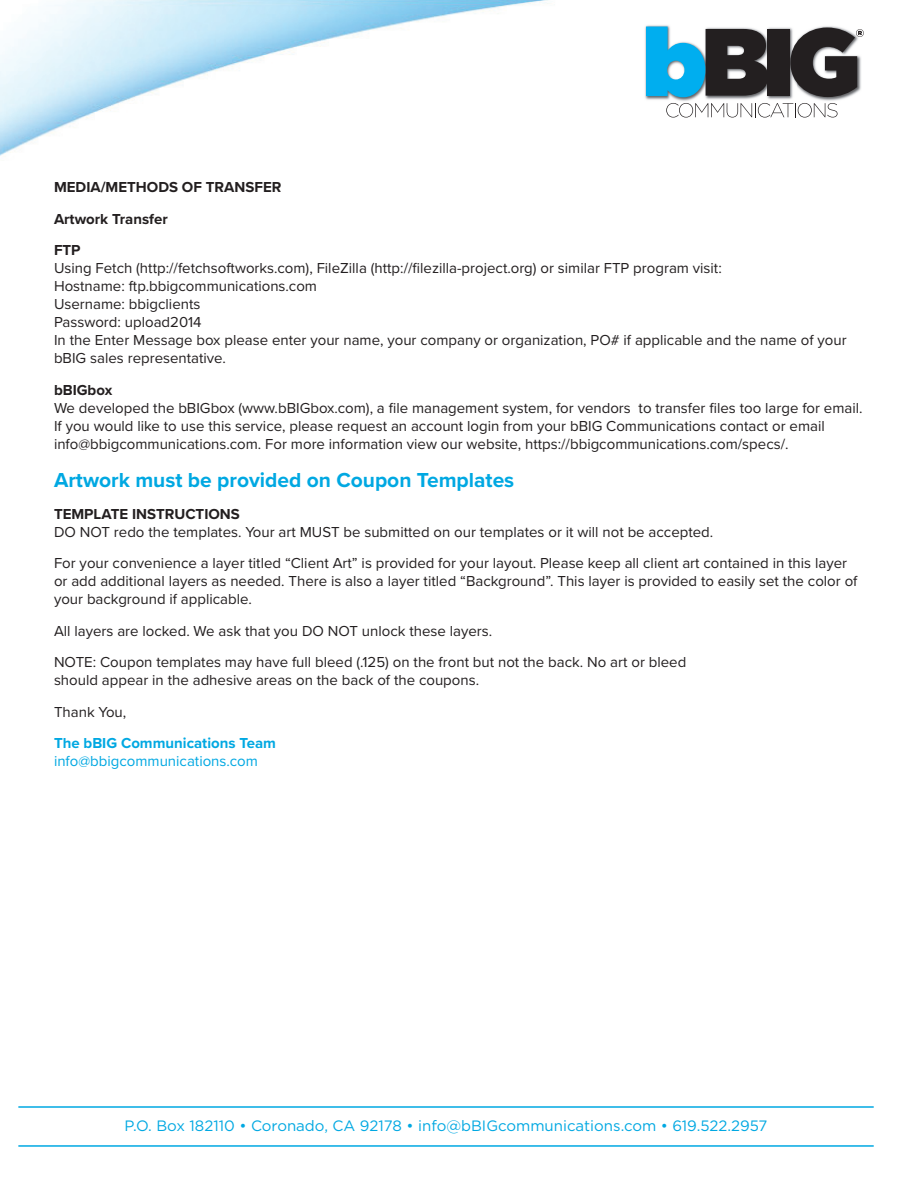
<style>
.page{position:relative;width:918px;height:1188px;background:#fff}
.page>*{position:absolute;margin:0;border:0;box-sizing:border-box;transform-origin:0 0}
.t1{font:700 21px "Proxima Nova";color:#00a8e2}
.Text{font:15px/18px "Proxima Nova";color:#231f20}
.t2{font:15px "Gotham";color:#00a8e2}
.Sub-head{font:700 15px "Proxima Nova";color:#231f20}
.Text-2{font:15px "Proxima Nova";color:#00a8e2}
.Text-3{font:700 15px "Proxima Nova";color:#00a8e2}
</style>
<div class="page">
<img style="left:0;top:0;width:548px;height:156px">
<img style="left:645px;top:25px;width:203px;height:76px">
<div style="left:767px;top:29px;width:23px;height:67px;background:#231f20"></div>
<svg style="left:646px;top:27px;width:122px;height:70px;background:#427e95"></svg>
<svg style="left:666px;top:103px;width:172px;height:15px"></svg>
<svg style="left:790px;top:28px;width:74px;height:69px"></svg>
<hr style="left:18px;top:1106px;width:856px;height:2px;background:#00a8e2">
<hr style="left:18px;top:1145px;width:856px;height:2px;background:#00a8e2">
<p class="Sub-head" style="left:54px;top:176px;width:229px">MEDIA/METHODS OF TRANSFER</p>
<p class="Sub-head" style="left:54px;top:207px;width:115px">Artwork Transfer</p>
<p class="Sub-head" style="left:54px;top:239px;width:28px">FTP</p>
<p class="Text" style="left:54px;top:258px;width:669px">Using Fetch (http://fetchsoftworks.com), FileZilla (http://filezilla-project.org) or similar FTP program visit:</p>
<p class="Text" style="left:54px;top:276px;width:265px">Hostname: ftp.bbigcommunications.com</p>
<p class="Text" style="left:54px;top:294px;width:148px">Username: bbigclients</p>
<p class="Text" style="left:54px;top:312px;width:149px">Password: upload2014</p>
<p class="Text" style="left:54px;top:330px;width:794px">In the Enter Message box please enter your name, your company or organization, PO# if applicable and the name of your bBIG sales representative.</p>
<p class="Sub-head" style="left:54px;top:378px;width:60px">bBIGbox</p>
<p class="Text" style="left:54px;top:398px;width:810px">We developed the bBIGbox (www.bBIGbox.com), a file management system, for vendors to transfer files too large for email.<br>If you would like to use this service, please request an account login from your bBIG Communications contact or email info@bbigcommunications.com. For more information view our website, https://bbigcommunications.com/specs/.</p>
<p class="t1" style="left:54px;top:465px;width:462px">Artwork must be provided on Coupon Templates</p>
<p class="Sub-head" style="left:54px;top:503px;width:187px">TEMPLATE INSTRUCTIONS</p>
<p class="Text" style="left:54px;top:522px;width:661px">DO NOT redo the templates. Your art MUST be submitted on our templates or it will not be accepted.</p>
<p class="Text" style="left:54px;top:554px;width:805px">For your convenience a layer titled “Client Art” is provided for your layout. Please keep all client art contained in this layer or add additional layers as needed. There is also a layer titled “Background”. This layer is provided to easily set the color of your background if applicable.</p>
<p class="Text" style="left:54px;top:621px;width:440px">All layers are locked. We ask that you DO NOT unlock these layers.</p>
<p class="Text" style="left:54px;top:653px;width:634px">NOTE: Coupon templates may have full bleed (.125) on the front but not the back. No art or bleed</p>
<p class="Text" style="left:54px;top:671px;width:427px">should appear in the adhesive areas on the back of the coupons.</p>
<p class="Text" style="left:54px;top:702px;width:74px">Thank You,</p>
<p class="Text-3" style="left:54px;top:732px;width:223px">The bBIG Communications Team</p>
<p class="Text-2" style="left:54px;top:750px;width:205px">info@bbigcommunications.com</p>
<p class="t2" style="left:125px;top:1116px;width:644px">P.O. Box 182110 • Coronado, CA 92178 • info@bBIGcommunications.com • 619.522.2957</p>
</div>
